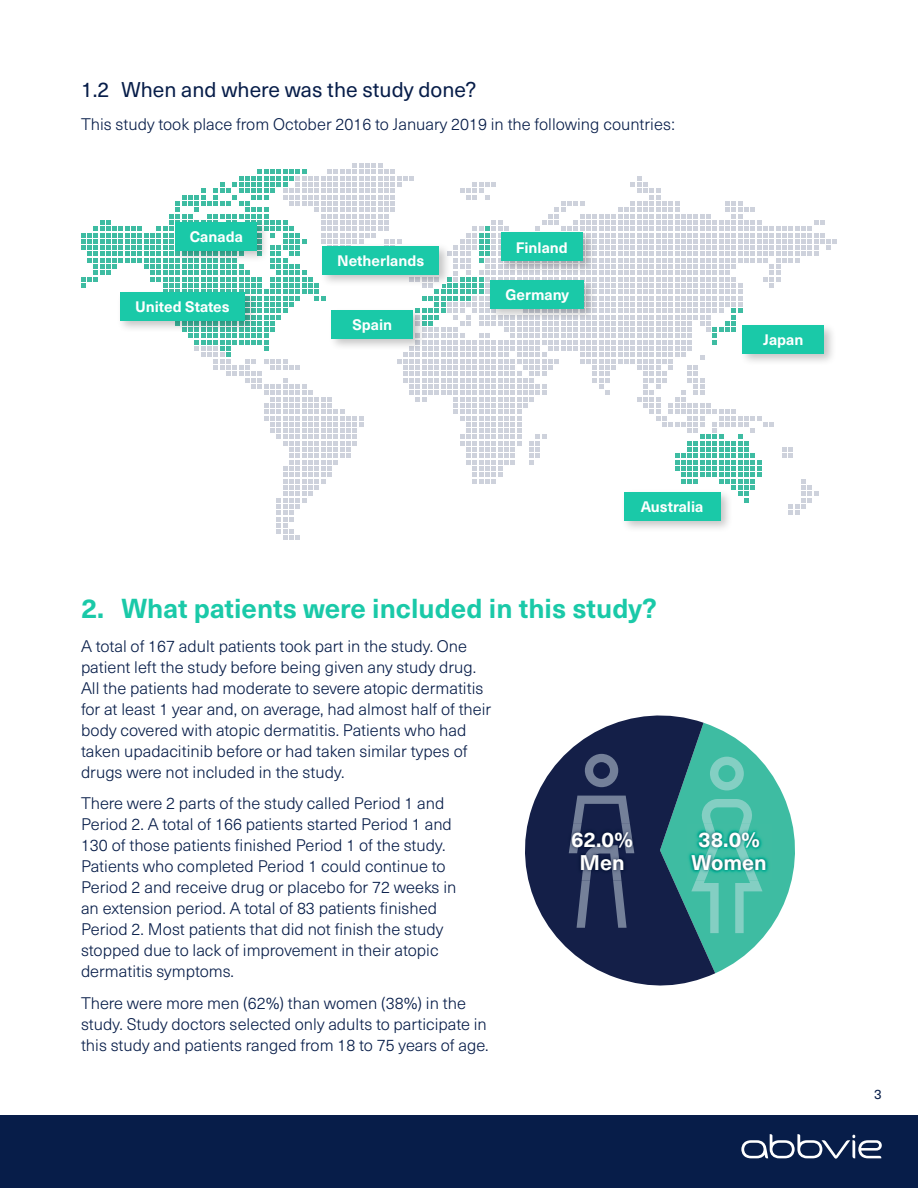
<style>
.page{position:relative;width:918px;height:1188px;background:#fff}
.page>*{position:absolute;margin:0;border:0;box-sizing:border-box;transform-origin:0 0}
.t1{font:700 27px "Neue Haas Unica Pro";color:#1ac9a8}
.t2{font:21px "Neue Haas Unica Pro";color:#071d49}
.t3{font:700 20.85px/22.6px "Neue Haas Unica Pro";color:#fff;text-align:center}
.t4{font:300 16.5px/21px "Neue Haas Unica Pro";color:#071d49}
.t5{font:700 15px "Neue Haas Unica Pro";color:#fff}
.t6{font:13.5px "Neue Haas Unica Pro";color:#071d49}
</style>
<div class="page">
<div style="left:0;top:1115px;width:918px;height:73px;background:#071d49"></div>
<svg style="left:81px;top:164px;width:756px;height:376px"></svg>
<svg style="left:525px;top:716px;width:190px;height:270px;fill:#141f48"></svg>
<svg style="left:573px;top:754px;width:57px;height:174px;background:#333e62"></svg>
<svg style="left:660px;top:723px;width:135px;height:250px"></svg>
<img style="left:566px;top:824px;width:73px;height:57px">
<img style="left:569px;top:824px;width:65px;height:57px">
<img style="left:686px;top:824px;width:86px;height:57px">
<img style="left:696px;top:824px;width:62px;height:57px">
<div style="left:172px;top:219px;width:98px;height:44px;background:#000;opacity:.23"></div>
<div style="left:176px;top:222px;width:81px;height:28px;background:#1ac9a8"></div>
<div style="left:497px;top:230px;width:99px;height:44px;background:#000;opacity:.23"></div>
<div style="left:501px;top:233px;width:82px;height:28px;background:#1ac9a8"></div>
<div style="left:319px;top:243px;width:133px;height:44px;background:#000;opacity:.23"></div>
<div style="left:322px;top:246px;width:117px;height:28px;background:#1ac9a8"></div>
<div style="left:487px;top:277px;width:110px;height:44px;background:#000;opacity:.23"></div>
<div style="left:490px;top:280px;width:94px;height:29px;background:#1ac9a8"></div>
<div style="left:739px;top:322px;width:98px;height:44px;background:#000;opacity:.23"></div>
<div style="left:742px;top:326px;width:82px;height:28px;background:#1ac9a8"></div>
<div style="left:620px;top:489px;width:113px;height:44px;background:#000;opacity:.23"></div>
<div style="left:624px;top:492px;width:96px;height:28px;background:#1ac9a8"></div>
<div style="left:328px;top:307px;width:98px;height:44px;background:#000;opacity:.23"></div>
<div style="left:332px;top:310px;width:81px;height:29px;background:#1ac9a8"></div>
<div style="left:116px;top:289px;width:142px;height:44px;background:#000;opacity:.23"></div>
<div style="left:120px;top:292px;width:125px;height:29px;background:#1ac9a8"></div>
<svg style="left:741px;top:1134px;width:141px;height:25px"></svg>
<p class="t2" style="left:81px;top:77px;width:397px">1.2 When and where was the study done?</p>
<p class="t4" style="left:81px;top:114px;width:595px">This study took place from October 2016 to January 2019 in the following countries:</p>
<p class="t5" style="left:190px;top:227px;width:55px">Canada</p>
<p class="t5" style="left:135px;top:298px;width:96px">United States</p>
<p class="t5" style="left:337px;top:251px;width:89px">Netherlands</p>
<p class="t5" style="left:352px;top:316px;width:41px">Spain</p>
<p class="t5" style="left:516px;top:238px;width:54px">Finland</p>
<p class="t5" style="left:505px;top:286px;width:65px">Germany</p>
<p class="t5" style="left:763px;top:331px;width:42px">Japan</p>
<p class="t5" style="left:641px;top:497px;width:64px">Australia</p>
<h1 class="t1" style="left:81px;top:592px;width:577px">2. What patients were included in this study?</h1>
<p class="t4" style="left:81px;top:636px;width:412px">A total of 167 adult patients took part in the study. One patient left the study before being given any study drug.<br>All the patients had moderate to severe atopic dermatitis for at least 1 year and, on average, had almost half of their body covered with atopic dermatitis. Patients who had taken upadacitinib before or had taken similar types of drugs were not included in the study.</p>
<p class="t4" style="left:81px;top:793px;width:377px">There were 2 parts of the study called Period 1 and Period 2. A total of 166 patients started Period 1 and 130 of those patients finished Period 1 of the study.<br>Patients who completed Period 1 could continue to Period 2 and receive drug or placebo for 72 weeks in an extension period. A total of 83 patients finished Period 2. Most patients that did not finish the study stopped due to lack of improvement in their atopic dermatitis symptoms.</p>
<p class="t4" style="left:81px;top:993px;width:409px">There were more men (62%) than women (38%) in the study. Study doctors selected only adults to participate in this study and patients ranged from 18 to 75 years of age.</p>
<p class="t3" style="left:571px;top:829px;width:64px">62.0%<br>Men</p>
<p class="t3" style="left:692px;top:829px;width:77px">38.0%<br>Women</p>
<p class="t6" style="left:874px;top:1086px;width:9px">3</p>
</div>
